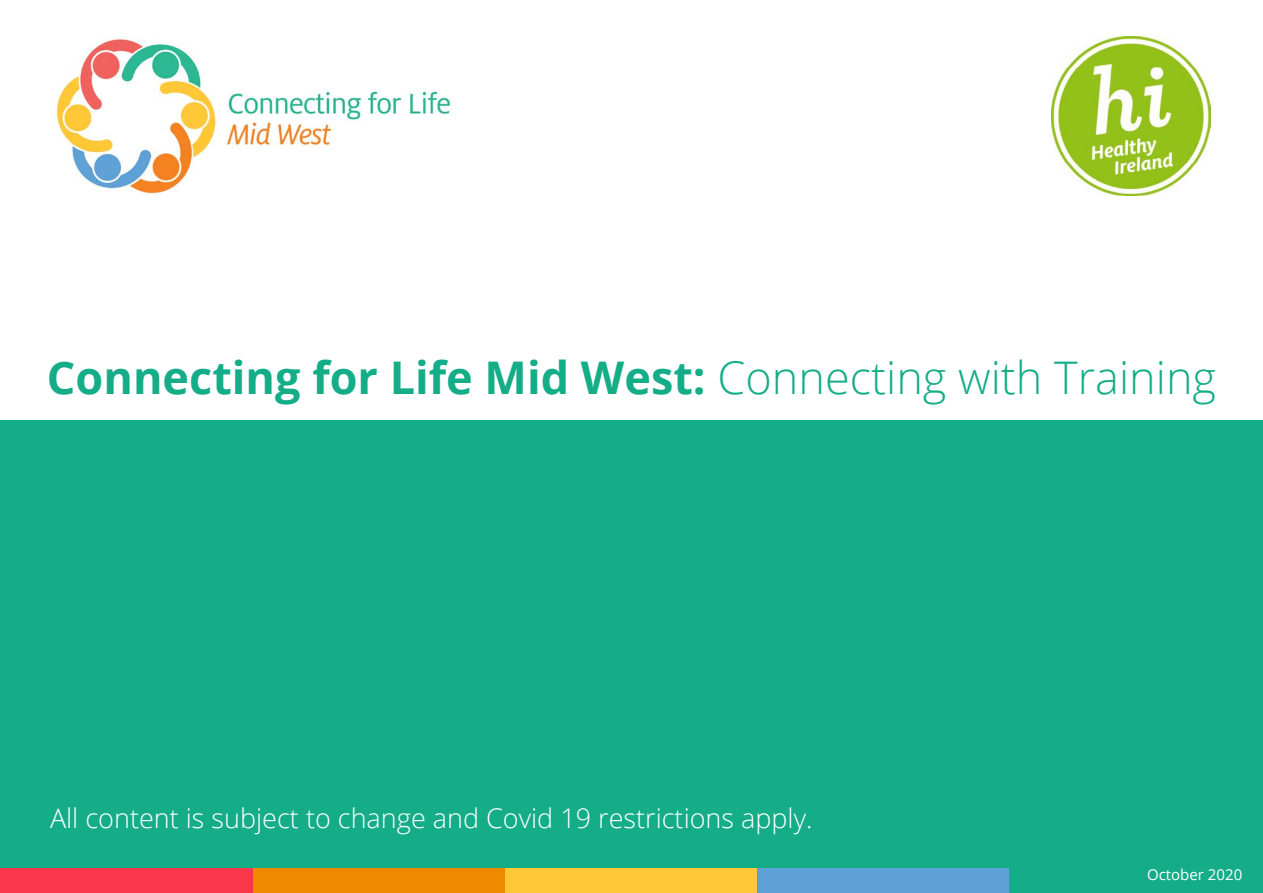
<style>
.page{position:relative;width:1263px;height:893px;background:#fff}
.page>*{position:absolute;margin:0;border:0;box-sizing:border-box;transform-origin:0 0}
.t1{font:700 45px "Open Sans";color:#14ad88}
.t2{font:300 27px "Open Sans";color:#fff}
.t3{font:15px "Open Sans";color:#fff}
.s1{font-weight:300}
</style>
<div class="page">
<div style="left:0;top:421px;width:1263px;height:472px;background:#14ad88"></div>
<img style="left:51px;top:39px;width:400px;height:156px">
<div style="left:757px;top:868px;width:252px;height:25px;background:#5ea1d7"></div>
<div style="left:0;top:868px;width:253px;height:25px;background:#f8374a"></div>
<div style="left:505px;top:868px;width:252px;height:25px;background:#ffc838"></div>
<div style="left:253px;top:868px;width:252px;height:25px;background:#ef8a00"></div>
<img style="left:1052px;top:37px;width:159px;height:159px">
<h1 class="t1" style="left:47px;top:346px;width:1170px">Connecting for Life Mid West: <span class="s1">Connecting with Training</span></h1>
<p class="t2" style="left:50px;top:800px;width:764px">All content is subject to change and Covid 19 restrictions apply.</p>
<p class="t3" style="left:1147px;top:864px;width:97px">October 2020</p>
</div>
